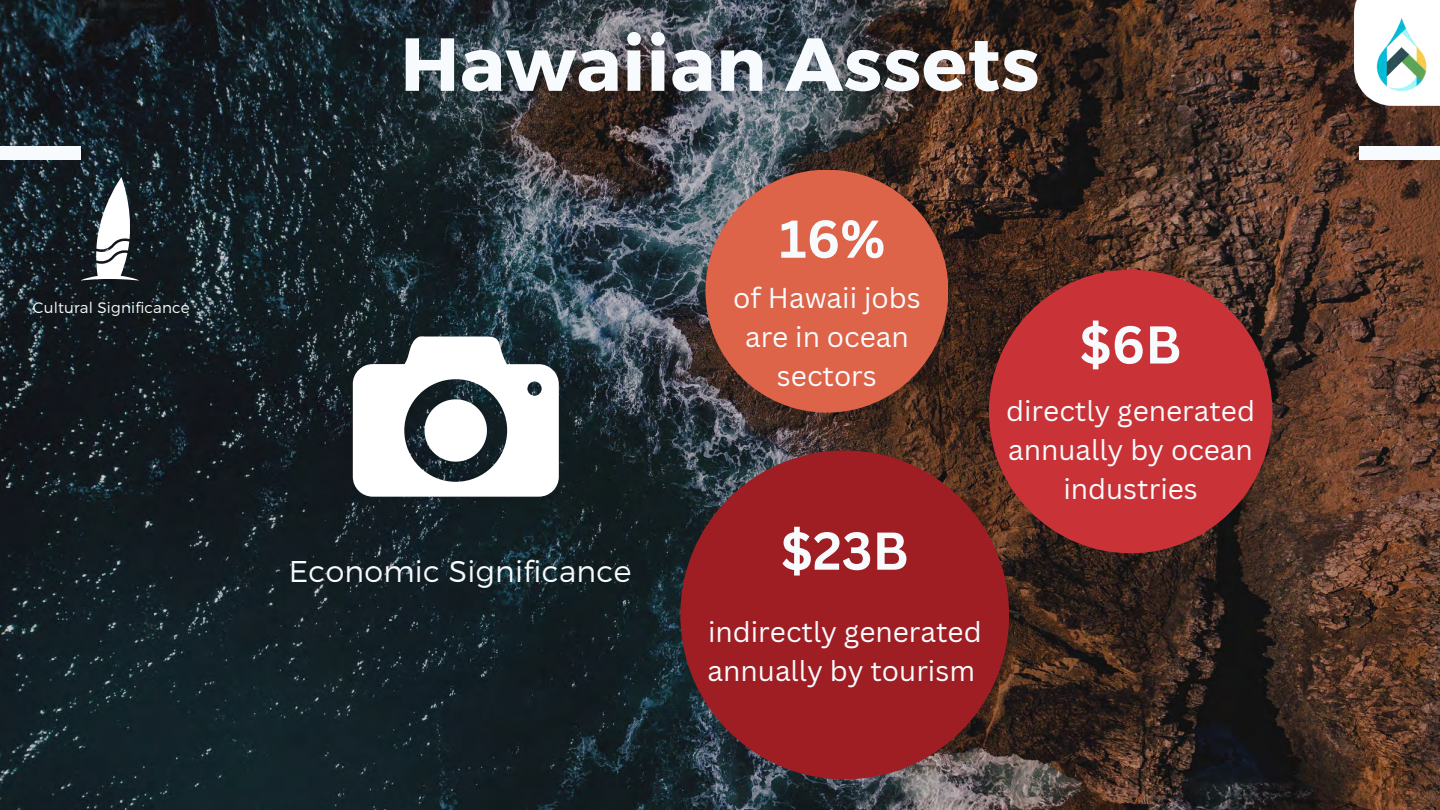
<style>
.page{position:relative;width:1440px;height:810px;background:#fff}
.page>*{position:absolute;margin:0;border:0;box-sizing:border-box;transform-origin:0 0}
.t1{font:700 75px "Montserrat";letter-spacing:.01em;color:#f8fbfd}
.t2{font:700 52px "Canva Sans";color:#f8fbfd}
.t3{font:300 30px "Montserrat";letter-spacing:.01em;color:#f8fbfd}
.t4{font:28px/39px "Canva Sans";color:#f8fbfd;text-align:center}
.t5{font:300 15.2px "Montserrat";letter-spacing:.01em;color:#f8fbfd}
</style>
<div class="page">
<img style="left:0;top:0;width:1440px;height:810px">
<div style="left:1359px;top:146px;width:81px;height:14px;background:#f8fbfd"></div>
<div style="left:0;top:146px;width:81px;height:14px;background:#f8fbfd"></div>
<svg style="left:81px;top:177px;width:58px;height:104px"></svg>
<svg style="left:353px;top:336px;width:206px;height:161px"></svg>
<div style="left:1354px;top:0;width:86px;height:106px;background:#fff"></div>
<img style="left:1377px;top:18px;width:49px;height:73px">
<div style="left:705px;top:170px;width:243px;height:243px;background:#dd6349;border-radius:50%"></div>
<div style="left:989px;top:270px;width:283px;height:283px;background:#c93237;border-radius:50%"></div>
<div style="left:680px;top:450px;width:329px;height:329px;background:#9e1e24;border-radius:50%"></div>
<p class="t5" style="left:33px;top:298px;width:158px">Cultural Significance</p>
<p class="t1" style="left:400px;top:15px;width:641px">Hawaiian Assets</p>
<p class="t3" style="left:289px;top:552px;width:344px">Economic Significance</p>
<p class="t2" style="left:779px;top:202px;width:108px">16%</p>
<p class="t4" style="left:733px;top:277px;width:189px">of Hawaii jobs are in ocean sectors</p>
<p class="t2" style="left:781px;top:514px;width:129px">$23B</p>
<p class="t4" style="left:708px;top:612px;width:276px;text-align:left">indirectly generated annually by tourism</p>
<p class="t2" style="left:1080px;top:308px;width:103px">$6B</p>
<p class="t4" style="left:1006px;top:390px;width:250px">directly generated annually by ocean industries</p>
</div>
